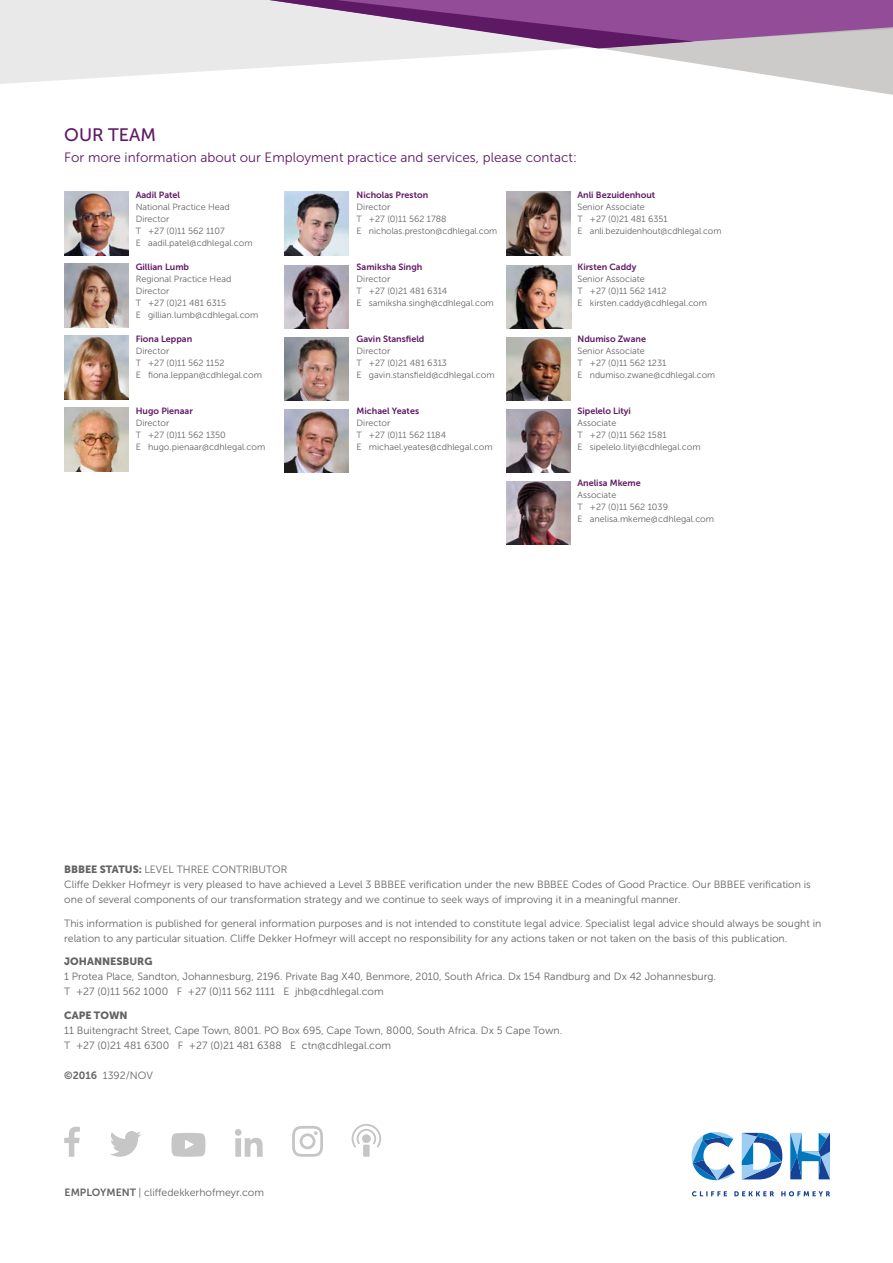
<style>
.page{position:relative;width:893px;height:1263px;background:#fff}
.page>*{position:absolute;margin:0;border:0;box-sizing:border-box;transform-origin:0 0}
.t1{font:18px "Museo Sans 500";color:#5e1964}
.t2{font:13.5px "Museo Sans 300";color:#5e1964}
.t3{font:10.5px/15px "Museo Sans 300";color:#646363}
.t4{font:10.5px "Museo Sans 900";color:#646363}
.t5{font:9px/12px "Museo Sans 300";color:#646363}
.t6{font:9px "Museo Sans 700";color:#5e1964}
.s1{font-family:"Museo Sans 900"}
.s2{font-family:"Museo Sans 700"}
</style>
<div class="page">
<img style="left:64px;top:192px;width:65px;height:63px">
<img style="left:284px;top:337px;width:65px;height:64px">
<img style="left:284px;top:265px;width:65px;height:64px">
<img style="left:506px;top:337px;width:64px;height:64px">
<img style="left:506px;top:265px;width:65px;height:64px">
<img style="left:506px;top:192px;width:64px;height:63px">
<img style="left:284px;top:409px;width:65px;height:64px">
<img style="left:284px;top:192px;width:65px;height:63px">
<img style="left:64px;top:408px;width:65px;height:63px">
<img style="left:64px;top:336px;width:65px;height:63px">
<img style="left:64px;top:264px;width:65px;height:63px">
<img style="left:506px;top:481px;width:64px;height:64px">
<img style="left:506px;top:409px;width:64px;height:64px">
<svg style="left:605px;top:49px;width:287px;height:46px"></svg>
<svg style="left:0;top:0;width:560px;height:84px;fill:#eae9e9"></svg>
<svg style="left:16px;top:0;width:876px;height:49px;background:#ba9bbc"></svg>
<svg style="left:692px;top:1191px;width:138px;height:5px"></svg>
<svg style="left:790px;top:1133px;width:40px;height:46px"></svg>
<svg style="left:691px;top:1132px;width:43px;height:48px"></svg>
<svg style="left:741px;top:1133px;width:41px;height:46px"></svg>
<svg style="left:64px;top:1127px;width:16px;height:30px"></svg>
<svg style="left:110px;top:1131px;width:31px;height:26px"></svg>
<svg style="left:235px;top:1129px;width:27px;height:28px"></svg>
<svg style="left:171px;top:1133px;width:34px;height:24px"></svg>
<svg style="left:351px;top:1124px;width:30px;height:24px"></svg>
<div style="left:363px;top:1145px;width:6px;height:12px;background:#c6c6c6"></div>
<svg style="left:292px;top:1126px;width:31px;height:31px"></svg>
<h1 class="t1" style="left:64px;top:128px;width:93px">OUR TEAM</h1>
<p class="t2" style="left:64px;top:153px;width:514px">For more information about our Employment practice and services, please contact:</p>
<p class="t6" style="left:136px;top:192px;width:46px">Aadil Patel</p>
<p class="t5" style="left:136px;top:202px;width:118px">National Practice Head<br>Director<br>T +27 (0)11 562 1107<br>E aadil.patel@cdhlegal.com</p>
<p class="t6" style="left:136px;top:264px;width:55px">Gillian Lumb</p>
<p class="t5" style="left:136px;top:274px;width:124px">Regional Practice Head<br>Director<br>T +27 (0)21 481 6315<br>E gillian.lumb@cdhlegal.com</p>
<p class="t6" style="left:136px;top:336px;width:58px">Fiona Leppan</p>
<p class="t5" style="left:136px;top:346px;width:128px">Director<br>T +27 (0)11 562 1152<br>E fiona.leppan@cdhlegal.com</p>
<p class="t6" style="left:136px;top:408px;width:59px">Hugo Pienaar</p>
<p class="t5" style="left:136px;top:418px;width:131px">Director<br>T +27 (0)11 562 1350<br>E hugo.pienaar@cdhlegal.com</p>
<p class="t6" style="left:356px;top:192px;width:73px">Nicholas Preston</p>
<p class="t5" style="left:356px;top:202px;width:142px">Director<br>T +27 (0)11 562 1788<br>E nicholas.preston@cdhlegal.com</p>
<p class="t6" style="left:356px;top:264px;width:67px">Samiksha Singh</p>
<p class="t5" style="left:356px;top:274px;width:139px">Director<br>T +27 (0)21 481 6314<br>E samiksha.singh@cdhlegal.com</p>
<p class="t6" style="left:356px;top:336px;width:69px">Gavin Stansfield</p>
<p class="t5" style="left:356px;top:346px;width:139px">Director<br>T +27 (0)21 481 6313<br>E gavin.stansfield@cdhlegal.com</p>
<p class="t6" style="left:356px;top:408px;width:64px">Michael Yeates</p>
<p class="t5" style="left:356px;top:418px;width:138px">Director<br>T +27 (0)11 562 1184<br>E michael.yeates@cdhlegal.com</p>
<p class="t6" style="left:577px;top:192px;width:79px">Anli Bezuidenhout</p>
<p class="t5" style="left:577px;top:202px;width:145px">Senior Associate<br>T +27 (0)21 481 6351<br>E anli.bezuidenhout@cdhlegal.com</p>
<p class="t6" style="left:577px;top:264px;width:60px">Kirsten Caddy</p>
<p class="t5" style="left:577px;top:274px;width:131px">Senior Associate<br>T +27 (0)11 562 1412<br>E kirsten.caddy@cdhlegal.com</p>
<p class="t6" style="left:577px;top:336px;width:70px">Ndumiso Zwane</p>
<p class="t5" style="left:577px;top:346px;width:139px">Senior Associate<br>T +27 (0)11 562 1231<br>E ndumiso.zwane@cdhlegal.com</p>
<p class="t6" style="left:577px;top:408px;width:55px">Sipelelo Lityi</p>
<p class="t5" style="left:577px;top:418px;width:125px">Associate<br>T +27 (0)11 562 1581<br>E sipelelo.lityi@cdhlegal.com</p>
<p class="t6" style="left:577px;top:480px;width:65px">Anelisa Mkeme</p>
<p class="t5" style="left:577px;top:490px;width:138px">Associate<br>T +27 (0)11 562 1039<br>E anelisa.mkeme@cdhlegal.com</p>
<p class="t3" style="left:64px;top:863px;width:748px"><span class="s1">BBBEE STATUS:</span> LEVEL THREE CONTRIBUTOR<br>Cliffe Dekker Hofmeyr is very pleased to have achieved a Level 3 BBBEE verification under the new BBBEE Codes of Good Practice. Our BBBEE verification is one of several components of our transformation strategy and we continue to seek ways of improving it in a meaningful manner.</p>
<p class="t3" style="left:64px;top:917px;width:758px">This information is published for general information purposes and is not intended to constitute legal advice. Specialist legal advice should always be sought in relation to any particular situation. Cliffe Dekker Hofmeyr will accept no responsibility for any actions taken or not taken on the basis of this publication.</p>
<p class="t4" style="left:64px;top:958px;width:90px">JOHANNESBURG</p>
<p class="t3" style="left:64px;top:970px;width:653px">1 Protea Place, Sandton, Johannesburg, 2196. Private Bag X40, Benmore, 2010, South Africa. Dx 154 Randburg and Dx 42 Johannesburg.<br>T +27 (0)11 562 1000 F +27 (0)11 562 1111 E jhb@cdhlegal.com</p>
<p class="t4" style="left:64px;top:1011px;width:65px">CAPE TOWN</p>
<p class="t3" style="left:64px;top:1024px;width:499px">11 Buitengracht Street, Cape Town, 8001. PO Box 695, Cape Town, 8000, South Africa. Dx 5 Cape Town.<br>T +27 (0)21 481 6300 F +27 (0)21 481 6388 E ctn@cdhlegal.com</p>
<p class="t3" style="left:64px;top:1069px;width:90px"><span class="s2">©2016</span> 1392/NOV</p>
<p class="t3" style="left:65px;top:1186px;width:201px"><span class="s2">EMPLOYMENT</span> | cliffedekkerhofmeyr.com</p>
</div>
